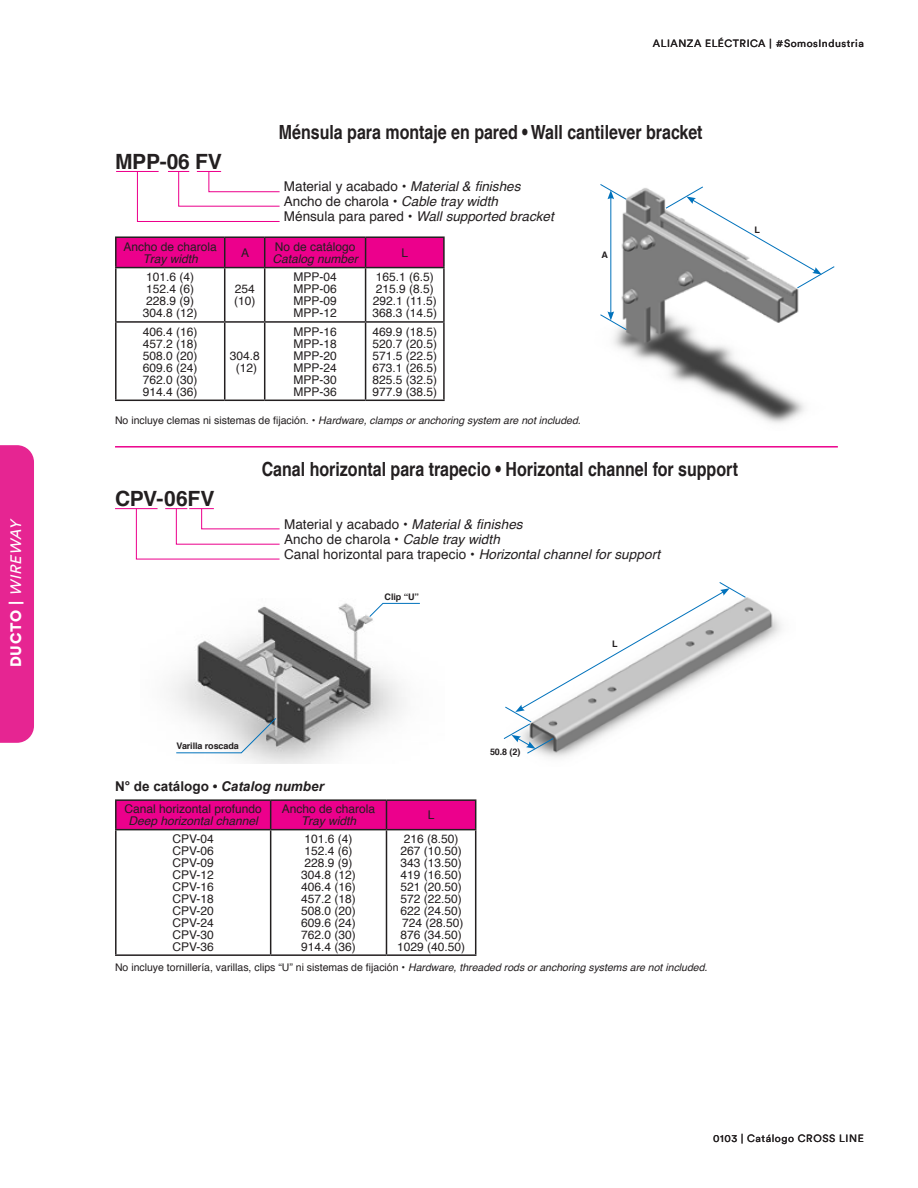
<style>
.page{position:relative;width:918px;height:1188px;background:#fff}
.page>*{position:absolute;margin:0;border:0;box-sizing:border-box;transform-origin:0 0}
.t1{font:700 21px "Helvetica";letter-spacing:-.01em;color:#231f20}
.t2{font:700 condensed 19.5px "Helvetica LT";color:#231f20}
.t3{font:italic 15px "Circular Std";color:#fff}
.t4{font:13.5px/15px "Helvetica";letter-spacing:.01em;color:#231f20}
.t5{font:italic 13.5px/15px "Helvetica";color:#231f20}
.t6{font:700 13.5px "Arial";color:#231f20}
.t7{font:12px/12px "Helvetica";color:#231f20;text-align:justify}
.t8{font:italic 12px "Helvetica";color:#231f20}
.t9{font:10.5px "Helvetica";color:#231f20}
.t10{font:italic 10.5px "Helvetica";color:#231f20}
.t11{font:10.5px "Circular Std";letter-spacing:.05em;color:#231f20}
.t12{font:700 9px "Helvetica";letter-spacing:-.01em;color:#231f20}
.s1{font-weight:900;font-style:normal}
.s2{font-style:normal}
.s3{font-style:italic}
</style>
<div class="page">
<div style="left:0;top:445px;width:34px;height:298px;background:#e62592"></div>
<hr style="left:115px;top:446px;width:723px;height:2px;background:#ec008c">
<hr style="left:116px;top:171px;width:43px;height:1px;background:#ec008c">
<svg style="left:136px;top:171px;width:144px;height:51px"></svg>
<hr style="left:115px;top:236px;width:110px;height:2px;background:#231f20">
<hr style="left:115px;top:238px;width:2px;height:29px;background:#231f20">
<hr style="left:225px;top:236px;width:40px;height:2px;background:#231f20">
<hr style="left:265px;top:236px;width:101px;height:2px;background:#231f20">
<hr style="left:366px;top:236px;width:79px;height:2px;background:#231f20">
<svg style="left:116px;top:237px;width:327px;height:30px;background:#e10186"></svg>
<hr style="left:443px;top:238px;width:2px;height:29px;background:#231f20">
<hr style="left:115px;top:267px;width:110px;height:1px;background:#231f20">
<hr style="left:115px;top:268px;width:2px;height:53px;background:#231f20">
<hr style="left:225px;top:267px;width:40px;height:1px;background:#231f20">
<hr style="left:224px;top:268px;width:1px;height:53px;background:#231f20">
<hr style="left:265px;top:267px;width:101px;height:1px;background:#231f20">
<hr style="left:264px;top:268px;width:1px;height:53px;background:#231f20">
<hr style="left:366px;top:267px;width:79px;height:1px;background:#231f20">
<hr style="left:365px;top:268px;width:1px;height:53px;background:#231f20">
<hr style="left:443px;top:268px;width:2px;height:53px;background:#231f20">
<hr style="left:115px;top:321px;width:110px;height:2px;background:#231f20">
<hr style="left:115px;top:323px;width:2px;height:77px;background:#231f20">
<hr style="left:225px;top:321px;width:40px;height:2px;background:#231f20">
<hr style="left:224px;top:323px;width:1px;height:77px;background:#231f20">
<hr style="left:265px;top:321px;width:101px;height:2px;background:#231f20">
<hr style="left:264px;top:323px;width:1px;height:77px;background:#231f20">
<hr style="left:366px;top:321px;width:79px;height:2px;background:#231f20">
<hr style="left:365px;top:323px;width:1px;height:77px;background:#231f20">
<hr style="left:443px;top:323px;width:2px;height:77px;background:#231f20">
<hr style="left:115px;top:400px;width:110px;height:1px;background:#231f20">
<hr style="left:225px;top:400px;width:40px;height:1px;background:#231f20">
<hr style="left:265px;top:400px;width:101px;height:1px;background:#231f20">
<hr style="left:366px;top:400px;width:79px;height:1px;background:#231f20">
<img style="left:610px;top:188px;width:195px;height:235px">
<hr style="left:611px;top:197px;width:1px;height:117px;background:#0072bc">
<svg style="left:600px;top:184px;width:27px;height:16px"></svg>
<svg style="left:600px;top:311px;width:27px;height:19px"></svg>
<hr style="left:115px;top:508px;width:43px;height:1px;background:#ec008c">
<svg style="left:135px;top:508px;width:145px;height:52px"></svg>
<hr style="left:115px;top:799px;width:156px;height:2px;background:#231f20">
<hr style="left:115px;top:801px;width:2px;height:28px;background:#231f20">
<hr style="left:271px;top:799px;width:115px;height:2px;background:#231f20">
<hr style="left:386px;top:799px;width:90px;height:2px;background:#231f20">
<svg style="left:116px;top:800px;width:360px;height:29px;background:#e20186"></svg>
<hr style="left:115px;top:829px;width:156px;height:1px;background:#231f20">
<hr style="left:115px;top:830px;width:2px;height:124px;background:#231f20">
<hr style="left:271px;top:829px;width:115px;height:1px;background:#231f20">
<hr style="left:270px;top:830px;width:1px;height:124px;background:#231f20">
<hr style="left:386px;top:829px;width:90px;height:1px;background:#231f20">
<hr style="left:386px;top:830px;width:1px;height:124px;background:#231f20">
<hr style="left:475px;top:830px;width:1px;height:124px;background:#231f20">
<hr style="left:115px;top:954px;width:156px;height:2px;background:#231f20">
<hr style="left:271px;top:954px;width:115px;height:2px;background:#231f20">
<hr style="left:386px;top:954px;width:90px;height:2px;background:#231f20">
<img style="left:171px;top:602px;width:249px;height:161px">
<img style="left:541px;top:597px;width:240px;height:161px">
<svg style="left:503px;top:582px;width:243px;height:172px"></svg>
<svg style="left:369px;top:603px;width:51px;height:14px"></svg>
<svg style="left:176px;top:718px;width:100px;height:35px"></svg>
<svg style="left:665px;top:186px;width:170px;height:103px"></svg>
<p class="t3" style="left:7px;top:667px;width:152px;rotate:-90deg"><span class="s1">D U C T O |</span> WIREWAY</p>
<p class="t11" style="left:653px;top:37px;width:213px">ALIANZA ELÉCTRICA | #SomosIndustria</p>
<h1 class="t1" style="left:115px;top:145px;width:108px">MPP-06 FV</h1>
<p class="t7" style="left:124px;top:241px;width:95px">Ancho de charola</p>
<p class="t8" style="left:143px;top:249px;width:56px">Tray width</p>
<p class="t7" style="left:143px;top:271px;width:56px;text-align:left">101.6 (4)<br>152.4 (6)<br>228.9 (9)<br>304.8 (12)</p>
<h2 class="t2" style="left:279px;top:120px;width:425px">Ménsula para montaje en pared • Wall cantilever bracket</h2>
<p class="t5" style="left:284px;top:180px;width:271px"><span class="s2">Material y acabado •</span> Material &amp; finishes<br><span class="s2">Ancho de charola •</span> Cable tray width<br><span class="s2">Ménsula para pared •</span> Wall supported bracket</p>
<p class="t7" style="left:241px;top:247px;width:10px">A</p>
<p class="t7" style="left:275px;top:241px;width:82px">No de catálogo</p>
<p class="t8" style="left:272px;top:249px;width:87px">Catalog number</p>
<p class="t7" style="left:402px;top:247px;width:8px">L</p>
<p class="t7" style="left:234px;top:283px;width:23px">254 (10)</p>
<p class="t7" style="left:293px;top:271px;width:45px">MPP-04<br>MPP-06<br>MPP-09<br>MPP-12</p>
<p class="t7" style="left:372px;top:271px;width:66px;text-align:left">165.1 (6.5)<br>215.9 (8.5)<br>292.1 (11.5)<br>368.3 (14.5)</p>
<p class="t12" style="left:601px;top:247px;width:8px">A</p>
<p class="t7" style="left:293px;top:326px;width:45px">MPP-16<br>MPP-18<br>MPP-20<br>MPP-24<br>MPP-30<br>MPP-36</p>
<p class="t7" style="left:372px;top:326px;width:66px">469.9 (18.5)<br>520.7 (20.5)<br>571.5 (22.5)<br>673.1 (26.5)<br>825.5 (32.5)<br>977.9 (38.5)</p>
<p class="t10" style="left:115px;top:412px;width:467px"><span class="s2">No incluye clemas ni sistemas de fijación. •</span> Hardware, clamps or anchoring system are not included.</p>
<h2 class="t2" style="left:262px;top:458px;width:478px">Canal horizontal para trapecio • Horizontal channel for support</h2>
<h1 class="t1" style="left:115px;top:482px;width:101px">CPV-06FV</h1>
<p class="t4" style="left:284px;top:517px;width:378px">Material y acabado • <span class="s3">Material &amp; finishes<br></span>Ancho de charola • <span class="s3">Cable tray width<br></span>Canal horizontal para trapecio • <span class="s3">Horizontal channel for support</span></p>
<p class="t7" style="left:143px;top:326px;width:56px">406.4 (16)<br>457.2 (18)<br>508.0 (20)<br>609.6 (24)<br>762.0 (30)<br>914.4 (36)</p>
<p class="t7" style="left:230px;top:350px;width:32px;text-align:center">304.8 (12)</p>
<p class="t12" style="left:385px;top:589px;width:36px">Clip “U”</p>
<p class="t12" style="left:612px;top:637px;width:7px">L</p>
<p class="t12" style="left:754px;top:222px;width:7px">L</p>
<p class="t12" style="left:177px;top:738px;width:64px">Varilla roscada</p>
<p class="t6" style="left:115px;top:778px;width:210px">N° de catálogo • <span class="s3">Catalog number</span></p>
<p class="t7" style="left:125px;top:804px;width:139px">Canal horizontal profundo</p>
<p class="t8" style="left:129px;top:812px;width:131px">Deep horizontal channel</p>
<p class="t7" style="left:282px;top:804px;width:95px">Ancho de charola</p>
<p class="t8" style="left:301px;top:812px;width:56px">Tray width</p>
<p class="t7" style="left:428px;top:810px;width:8px">L</p>
<p class="t12" style="left:490px;top:744px;width:32px">50.8 (2)</p>
<p class="t7" style="left:173px;top:833px;width:43px">CPV-04<br>CPV-06<br>CPV-09<br>CPV-12<br>CPV-16<br>CPV-18<br>CPV-20<br>CPV-24<br>CPV-30<br>CPV-36</p>
<p class="t7" style="left:301px;top:833px;width:56px;text-align:left">101.6 (4)<br>152.4 (6)<br>228.9 (9)<br>304.8 (12)<br>406.4 (16)<br>457.2 (18)<br>508.0 (20)<br>609.6 (24)<br>762.0 (30)<br>914.4 (36)</p>
<p class="t7" style="left:397px;top:833px;width:70px;text-align:center">216 (8.50)<br>267 (10.50)<br>343 (13.50)<br>419 (16.50)<br>521 (20.50)<br>572 (22.50)<br>622 (24.50)<br>724 (28.50)<br>876 (34.50)<br>1029 (40.50)</p>
<p class="t9" style="left:115px;top:960px;width:594px">No incluye tornillería, varillas, clips “U” ni sistemas de fijación • <span class="s3">Hardware, threaded rods or anchoring systems are not included.</span></p>
<p class="t11" style="left:713px;top:1132px;width:152px">0103 | Catálogo CROSS LINE</p>
</div>
